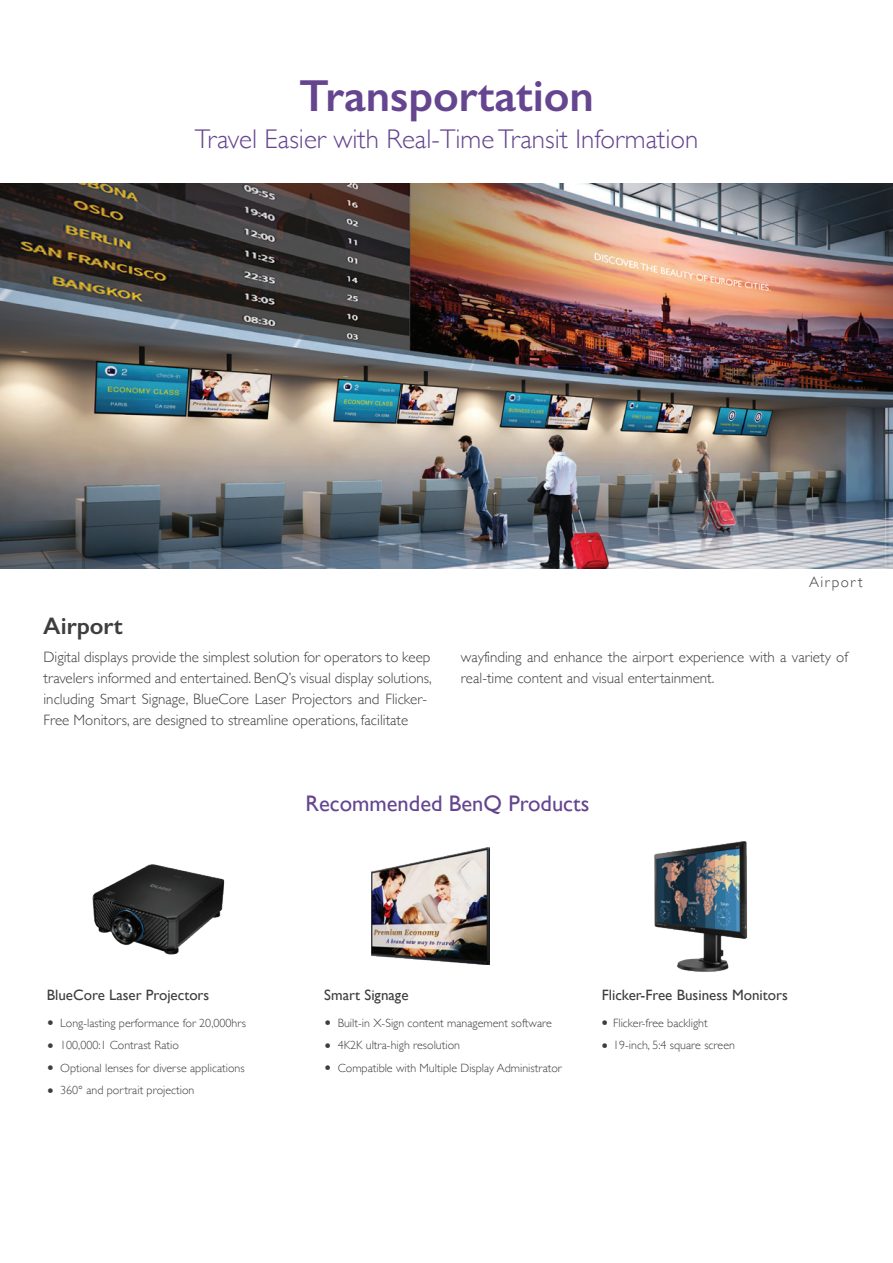
<style>
.page{position:relative;width:893px;height:1263px;background:#fff}
.page>*{position:absolute;margin:0;border:0;box-sizing:border-box;transform-origin:0 0}
.t1{font:600 45px "Gill Sans";color:#654590}
.t2{font:300 27px "Gill Sans";color:#654590}
.t3{font:600 24px "Gill Sans";color:#3e3e3f}
.t4{font:22.5px "Gill Sans";color:#654590}
.t5{font:300 15px/21px "Gill Sans";color:#3e3e3f}
.t6{font:15px "Gill Sans";color:#3e3e3f}
.t7{font:300 15px "Gill Sans";letter-spacing:.1em;color:#3e3e3f}
.t8{font:300 12px/22.5px "Gill Sans";color:#3e3e3f}
.t9{font:6px "Microsoft Jheng Hei";color:#3e3e3f}
</style>
<div class="page">
<img style="left:0;top:183px;width:893px;height:385px">
<img style="left:92px;top:864px;width:133px;height:91px">
<img style="left:654px;top:841px;width:94px;height:131px">
<img style="left:371px;top:847px;width:119px;height:117px">
<h1 class="t1" style="left:299px;top:68px;width:296px">Transportation</h1>
<h2 class="t2" style="left:195px;top:118px;width:505px">Travel Easier with Real-Time Transit Information</h2>
<h3 class="t3" style="left:43px;top:611px;width:81px">Airport</h3>
<p class="t7" style="left:809px;top:570px;width:55px">Airport</p>
<p class="t5" style="left:43px;top:646px;width:390px">Digital displays provide the simplest solution for operators to keep travelers informed and entertained. BenQ’s visual display solutions, including Smart Signage, BlueCore Laser Projectors and Flicker-Free Monitors, are designed to streamline operations, facilitate</p>
<p class="t5" style="left:461px;top:646px;width:388px">wayfinding and enhance the airport experience with a variety of real-time content and visual entertainment.</p>
<h3 class="t4" style="left:305px;top:790px;width:285px">Recommended BenQ Products</h3>
<p class="t6" style="left:47px;top:986px;width:164px">BlueCore Laser Projectors</p>
<p class="t9" style="left:47px;top:1019px;width:7px">●</p>
<p class="t9" style="left:47px;top:1041px;width:7px">●</p>
<p class="t9" style="left:47px;top:1064px;width:7px">●</p>
<p class="t9" style="left:47px;top:1086px;width:7px">●</p>
<p class="t8" style="left:60px;top:1011px;width:187px">Long-lasting performance for 20,000hrs 100,000:1 Contrast Ratio<br>Optional lenses for diverse applications 360° and portrait projection</p>
<p class="t6" style="left:324px;top:986px;width:86px">Smart Signage</p>
<p class="t9" style="left:325px;top:1019px;width:7px">●</p>
<p class="t9" style="left:325px;top:1041px;width:7px">●</p>
<p class="t9" style="left:325px;top:1064px;width:7px">●</p>
<p class="t8" style="left:338px;top:1011px;width:226px">Built-in X-Sign content management software<br>4K2K ultra-high resolution<br>Compatible with Multiple Display Administrator</p>
<p class="t6" style="left:602px;top:986px;width:188px">Flicker-Free Business Monitors</p>
<p class="t9" style="left:602px;top:1019px;width:7px">●</p>
<p class="t9" style="left:602px;top:1041px;width:7px">●</p>
<p class="t8" style="left:613px;top:1011px;width:123px">Flicker-free backlight<br>19-inch, 5:4 square screen</p>
</div>
